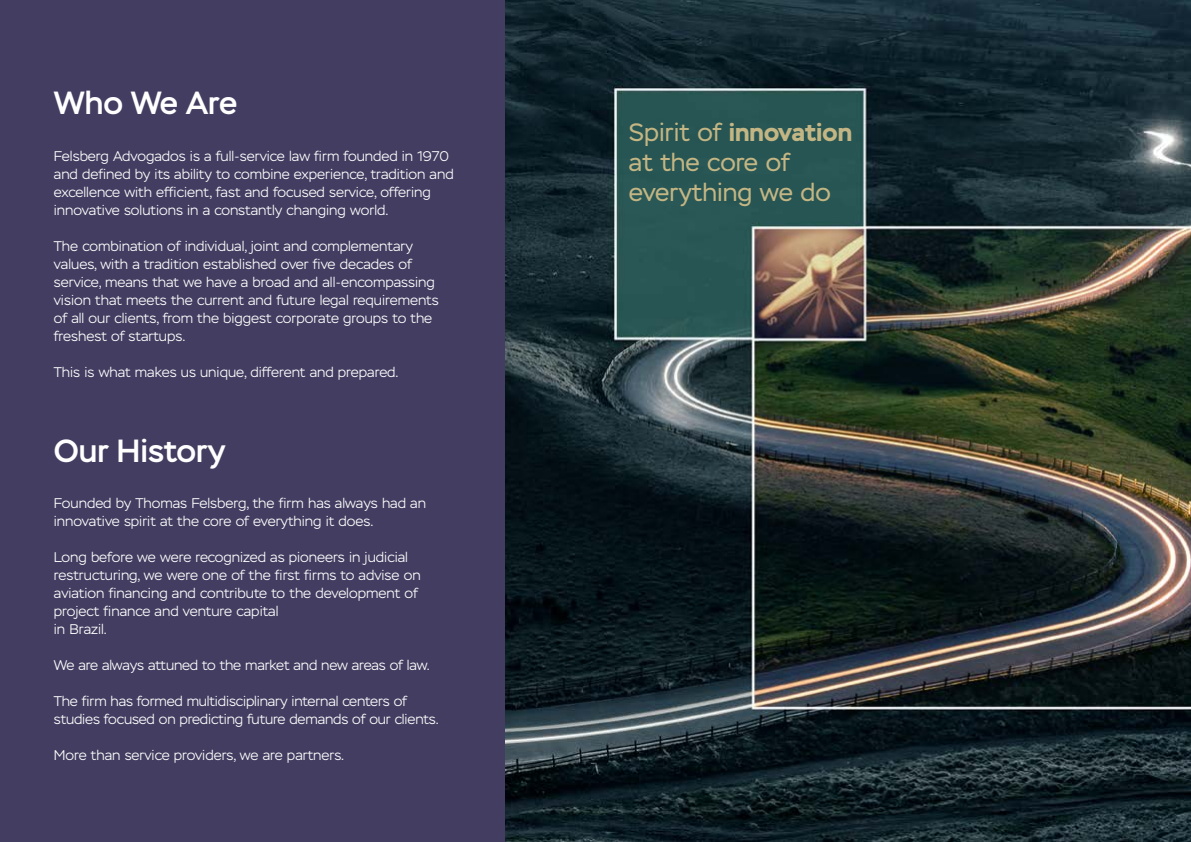
<style>
.page{position:relative;width:1191px;height:842px;background:#fff}
.page>*{position:absolute;margin:0;border:0;box-sizing:border-box;transform-origin:0 0}
.t1{font:500 32px "Stem";color:#fff}
.t2{font:25px/30px "Stem";color:#c4b684}
.t3{font:300 14px/18px "Stem";color:#fff}
.s1{font-weight:700}
</style>
<div class="page">
<img style="left:505px;top:0;width:686px;height:842px">
<div style="left:0;top:0;width:505px;height:842px;background:#433e61"></div>
<h1 class="t1" style="left:54px;top:83px;width:185px">Who We Are</h1>
<p class="t3" style="left:54px;top:147px;width:401px">Felsberg Advogados is a full-service law firm founded in 1970 and defined by its ability to combine experience, tradition and excellence with efficient, fast and focused service, offering innovative solutions in a constantly changing world.</p>
<p class="t3" style="left:54px;top:237px;width:386px">The combination of individual, joint and complementary values, with a tradition established over five decades of service, means that we have a broad and all-encompassing vision that meets the current and future legal requirements of all our clients, from the biggest corporate groups to the freshest of startups.</p>
<p class="t3" style="left:54px;top:363px;width:346px">This is what makes us unique, different and prepared.</p>
<h1 class="t1" style="left:54px;top:431px;width:173px">Our History</h1>
<p class="t3" style="left:54px;top:495px;width:374px">Founded by Thomas Felsberg, the firm has always had an innovative spirit at the core of everything it does.</p>
<p class="t3" style="left:54px;top:549px;width:368px">Long before we were recognized as pioneers in judicial restructuring, we were one of the first firms to advise on aviation financing and contribute to the development of project finance and venture capital<br>in Brazil.</p>
<p class="t3" style="left:54px;top:657px;width:377px">We are always attuned to the market and new areas of law.</p>
<p class="t3" style="left:54px;top:693px;width:386px">The firm has formed multidisciplinary internal centers of studies focused on predicting future demands of our clients.</p>
<p class="t3" style="left:54px;top:747px;width:292px">More than service providers, we are partners.</p>
<h2 class="t2" style="left:629px;top:118px;width:225px">Spirit of <span class="s1">innovation </span>at the core of everything we do</h2>
</div>
